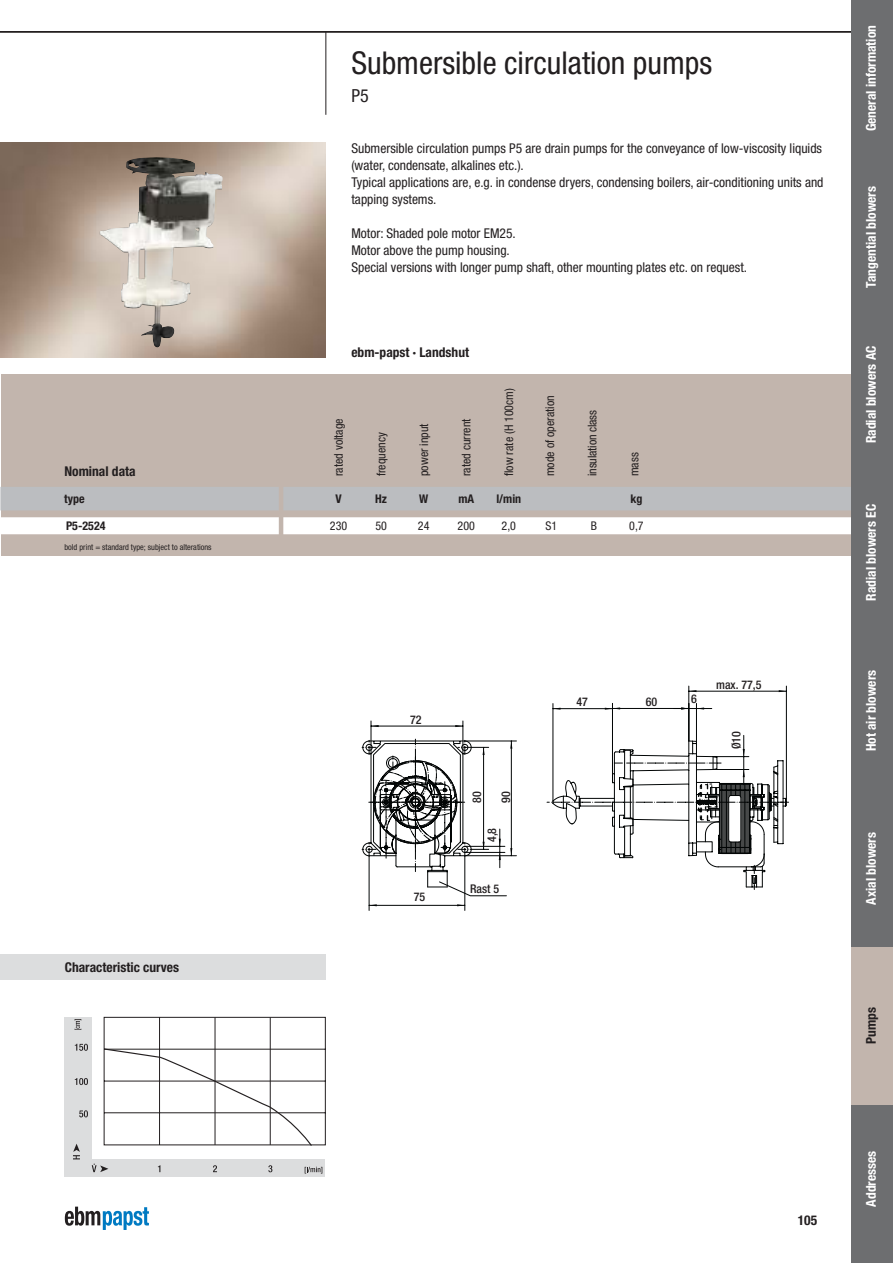
<style>
.page{position:relative;width:893px;height:1263px;background:#fff}
.page>*{position:absolute;margin:0;border:0;box-sizing:border-box;transform-origin:0 0}
.t1{font:condensed 31.5px "Helvetica Neue";color:#231f20}
.t2{font:condensed 18px "Helvetica Neue";color:#231f20}
.t3{font:condensed 13.5px/17px "Helvetica Neue";color:#231f20}
.t4{font:700 condensed 13.5px "Helvetica Neue";color:#fff}
.t5{font:700 condensed 13.5px "Helvetica Neue";color:#231f20}
.t6{font:condensed 12px "Helvetica Neue";color:#231f20}
.t7{font:500 condensed 12px "Helvetica Neue";color:#231f20}
.t8{font:700 condensed 12px "Helvetica Neue";color:#231f20}
.t9{font:condensed 8.25px "Helvetica Neue";color:#231f20}
</style>
<div class="page">
<div style="left:1px;top:374px;width:850px;height:182px;background:#c2b5ad"></div>
<img style="left:0;top:142px;width:326px;height:215px">
<svg style="left:65px;top:1207px;width:84px;height:23px"></svg>
<hr style="left:325px;top:32px;width:1px;height:83px;background:#231f20">
<div style="left:64px;top:1017px;width:28px;height:160px;background:#dcddde"></div>
<div style="left:64px;top:1160px;width:261px;height:17px;background:#dcddde"></div>
<svg style="left:304px;top:1167px;width:18px;height:7px"></svg>
<svg style="left:92px;top:1164px;width:16px;height:8px"></svg>
<svg style="left:213px;top:1165px;width:4px;height:7px"></svg>
<svg style="left:268px;top:1165px;width:4px;height:7px"></svg>
<svg style="left:75px;top:1019px;width:6px;height:11px"></svg>
<svg style="left:73px;top:1144px;width:7px;height:15px"></svg>
<svg style="left:75px;top:1078px;width:13px;height:7px"></svg>
<svg style="left:75px;top:1044px;width:13px;height:7px"></svg>
<svg style="left:79px;top:1110px;width:9px;height:7px"></svg>
<svg style="left:103px;top:1017px;width:222px;height:129px"></svg>
<div style="left:0;top:955px;width:325px;height:25px;background:#dcddde"></div>
<hr style="left:0;top:32px;width:851px;height:1px;background:#231f20">
<div style="left:0;top:487px;width:279px;height:23px;background:#bbbdc0"></div>
<div style="left:0;top:517px;width:279px;height:17px;background:#fff"></div>
<div style="left:283px;top:487px;width:609px;height:23px;background:#bbbdc0"></div>
<div style="left:283px;top:517px;width:609px;height:17px;background:#fff"></div>
<img style="left:99px;top:157px;width:124px;height:191px">
<div style="left:851px;top:0;width:41px;height:158px;background:#6d6e70"></div>
<div style="left:851px;top:158px;width:41px;height:158px;background:#6d6e70"></div>
<div style="left:851px;top:316px;width:41px;height:157px;background:#6d6e70"></div>
<div style="left:851px;top:474px;width:41px;height:157px;background:#6d6e70"></div>
<div style="left:851px;top:631px;width:41px;height:159px;background:#6d6e70"></div>
<div style="left:851px;top:789px;width:41px;height:159px;background:#6d6e70"></div>
<div style="left:851px;top:947px;width:41px;height:158px;background:#c2b5ad"></div>
<div style="left:851px;top:1105px;width:41px;height:158px;background:#6d6e70"></div>
<svg style="left:411px;top:703px;width:301px;height:193px"></svg>
<svg style="left:696px;top:708px;width:8px;height:2px"></svg>
<hr style="left:371px;top:726px;width:92px;height:1px;background:#020505">
<hr style="left:462px;top:721px;width:1px;height:33px;background:#020505">
<hr style="left:371px;top:721px;width:1px;height:33px;background:#020505">
<svg style="left:371px;top:725px;width:7px;height:2px"></svg>
<svg style="left:455px;top:725px;width:7px;height:2px"></svg>
<hr style="left:369px;top:905px;width:96px;height:1px;background:#020505">
<hr style="left:464px;top:856px;width:1px;height:54px;background:#020505">
<hr style="left:369px;top:856px;width:1px;height:54px;background:#020505">
<hr style="left:612px;top:708px;width:76px;height:1px;background:#020505">
<hr style="left:612px;top:703px;width:1px;height:71px;background:#020505">
<svg style="left:681px;top:707px;width:7px;height:3px"></svg>
<hr style="left:553px;top:708px;width:59px;height:1px;background:#020505">
<hr style="left:552px;top:704px;width:1px;height:99px;background:#020505">
<svg style="left:604px;top:707px;width:16px;height:3px"></svg>
<hr style="left:688px;top:691px;width:98px;height:1px;background:#020505">
<hr style="left:786px;top:686px;width:1px;height:113px;background:#020505">
<hr style="left:688px;top:686px;width:1px;height:55px;background:#020505">
<svg style="left:688px;top:690px;width:8px;height:2px"></svg>
<svg style="left:778px;top:690px;width:8px;height:2px"></svg>
<svg style="left:362px;top:735px;width:426px;height:155px"></svg>
<p class="t5" style="left:64px;top:467px;width:73px">Nominal data</p>
<p class="t8" style="left:64px;top:494px;width:22px">type</p>
<p class="t8" style="left:66px;top:521px;width:41px">P5-2524</p>
<p class="t9" style="left:64px;top:544px;width:149px">bold print = standard type; subject to alterations</p>
<p class="t5" style="left:65px;top:962px;width:116px">Characteristic curves</p>
<h1 class="t1" style="left:351px;top:51px;width:362px">Submersible circulation pumps</h1>
<h2 class="t2" style="left:351px;top:89px;width:19px">P5</h2>
<p class="t3" style="left:351px;top:141px;width:473px">Submersible circulation pumps P5 are drain pumps for the conveyance of low-viscosity liquids (water, condensate, alkalines etc.).<br>Typical applications are, e.g. in condense dryers, condensing boilers, air-conditioning units and tapping systems.</p>
<p class="t3" style="left:351px;top:226px;width:397px">Motor: Shaded pole motor EM25.<br>Motor above the pump housing.<br>Special versions with longer pump shaft, other mounting plates etc. on request.</p>
<p class="t5" style="left:351px;top:348px;width:119px">ebm-papst · Landshut</p>
<p class="t6" style="left:334px;top:476px;width:59px;rotate:-90deg">rated voltage</p>
<p class="t6" style="left:377px;top:476px;width:45px;rotate:-90deg">frequency</p>
<p class="t6" style="left:419px;top:476px;width:54px;rotate:-90deg">power input</p>
<p class="t6" style="left:462px;top:476px;width:59px;rotate:-90deg">rated current</p>
<p class="t6" style="left:504px;top:476px;width:90px;rotate:-90deg">flow rate (H 100cm)</p>
<p class="t6" style="left:545px;top:476px;width:82px;rotate:-90deg">mode of operation</p>
<p class="t6" style="left:588px;top:476px;width:68px;rotate:-90deg">insulation class</p>
<p class="t6" style="left:630px;top:476px;width:25px;rotate:-90deg">mass</p>
<p class="t8" style="left:335px;top:494px;width:8px">V</p>
<p class="t8" style="left:375px;top:494px;width:13px">Hz</p>
<p class="t8" style="left:419px;top:494px;width:11px">W</p>
<p class="t8" style="left:458px;top:494px;width:17px">mA</p>
<p class="t8" style="left:496px;top:494px;width:26px">l/min</p>
<p class="t8" style="left:630px;top:494px;width:13px">kg</p>
<p class="t6" style="left:330px;top:521px;width:19px">230</p>
<p class="t6" style="left:375px;top:521px;width:13px">50</p>
<p class="t6" style="left:418px;top:521px;width:13px">24</p>
<p class="t6" style="left:457px;top:521px;width:19px">200</p>
<p class="t6" style="left:501px;top:521px;width:16px">2,0</p>
<p class="t6" style="left:545px;top:521px;width:13px">S1</p>
<p class="t6" style="left:590px;top:521px;width:8px">B</p>
<p class="t6" style="left:629px;top:521px;width:16px">0,7</p>
<p class="t7" style="left:410px;top:715px;width:13px">72</p>
<p class="t7" style="left:414px;top:893px;width:13px">75</p>
<p class="t7" style="left:472px;top:803px;width:13px;rotate:-90deg">80</p>
<p class="t7" style="left:501px;top:803px;width:13px;rotate:-90deg">90</p>
<p class="t7" style="left:487px;top:842px;width:16px;rotate:-90deg">4,8</p>
<p class="t7" style="left:470px;top:884px;width:31px">Rast 5</p>
<p class="t7" style="left:576px;top:697px;width:13px">47</p>
<p class="t7" style="left:645px;top:697px;width:13px">60</p>
<p class="t7" style="left:691px;top:694px;width:7px">6</p>
<p class="t7" style="left:716px;top:680px;width:47px">max. 77,5</p>
<p class="t7" style="left:732px;top:749px;width:20px;rotate:-90deg">Ø10</p>
<p class="t5" style="left:797px;top:1215px;width:21px">105</p>
<p class="t4" style="left:866px;top:131px;width:108px;rotate:-90deg">General information</p>
<p class="t4" style="left:866px;top:288px;width:103px;rotate:-90deg">Tangential blowers</p>
<p class="t4" style="left:866px;top:443px;width:99px;rotate:-90deg">Radial blowers AC</p>
<p class="t4" style="left:866px;top:601px;width:98px;rotate:-90deg">Radial blowers EC</p>
<p class="t4" style="left:866px;top:751px;width:83px;rotate:-90deg">Hot air blowers</p>
<p class="t4" style="left:866px;top:905px;width:74px;rotate:-90deg">Axial blowers</p>
<p class="t5" style="left:866px;top:1044px;width:38px;rotate:-90deg">Pumps</p>
<p class="t4" style="left:866px;top:1207px;width:57px;rotate:-90deg">Addresses</p>
</div>
